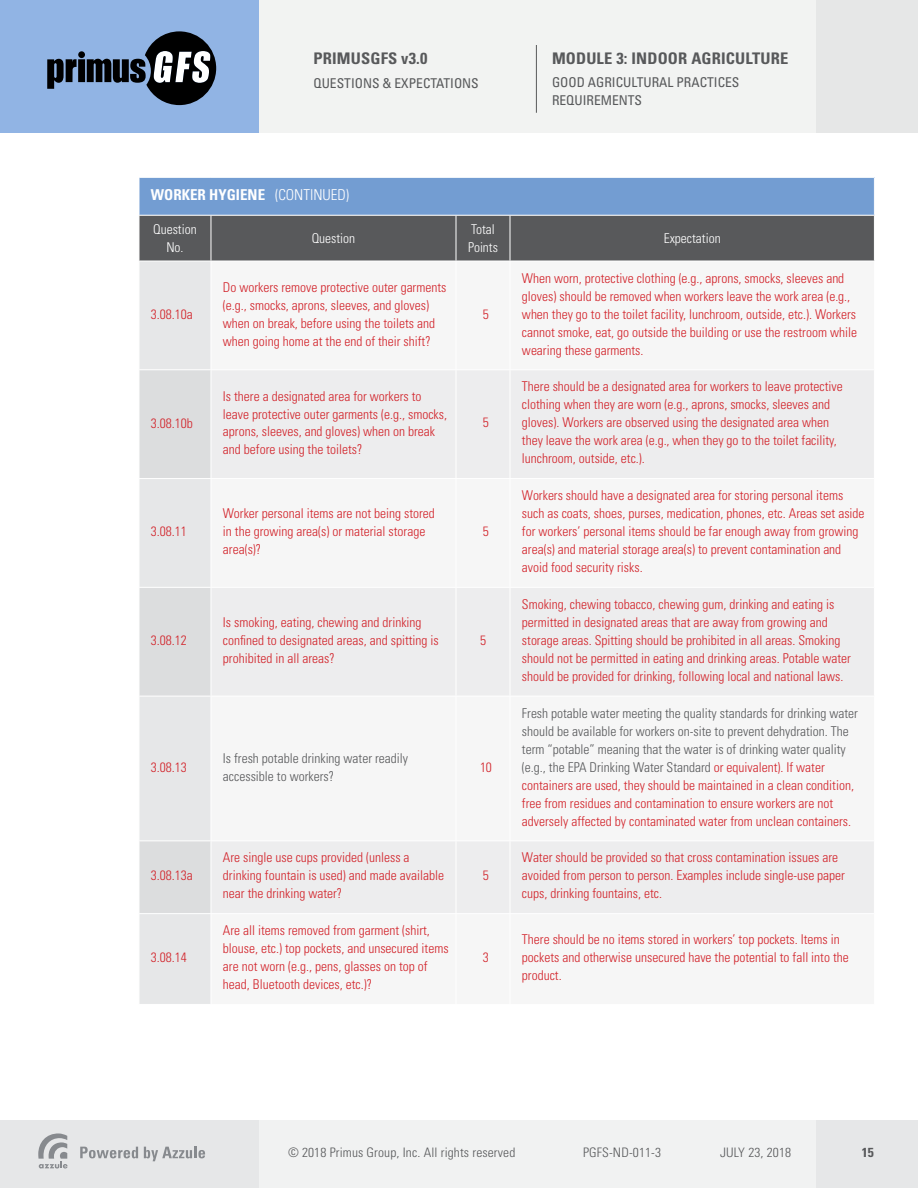
<style>
.page{position:relative;width:918px;height:1188px;background:#fff}
.page>*{position:absolute;margin:0;border:0;box-sizing:border-box;transform-origin:0 0}
.t1{font:700 condensed 16.05px "Univers LT Std";letter-spacing:.01em;color:#58595b}
.t2{font:700 condensed 15px "Univers LT Std";color:#fff}
.t3{font:300 condensed 13.5px/18px "Univers LT Std";color:#d2232a}
.t4{font:300 condensed 13.5px/18px "Univers LT Std";color:#58595b}
.t5{font:condensed 13.5px/18px "Univers LT Std";color:#58595b}
.t6{font:300 condensed 13.5px/18px "Univers LT Std";color:#fff;text-align:center}
.t7{font:300 condensed 13.05px "Univers LT Std";letter-spacing:.01em;color:#58595b}
.t8{font:700 condensed 13.05px "Univers LT Std";color:#58595b}
.s1{font-weight:300}
.s2{color:#d2232a}
</style>
<div class="page">
<div style="left:0;top:0;width:918px;height:132px;background:#f2f3f2"></div>
<div style="left:816px;top:0;width:102px;height:132px;background:#e6e7e7"></div>
<div style="left:0;top:0;width:259px;height:133px;background:#91b4e4"></div>
<svg style="left:47px;top:59px;width:30px;height:30px"></svg>
<div style="left:78px;top:59px;width:7px;height:23px;background:#000"></div>
<div style="left:78px;top:51px;width:7px;height:7px;background:#000;border-radius:50%"></div>
<svg style="left:87px;top:31px;width:129px;height:74px"></svg>
<div style="left:0;top:1120px;width:918px;height:68px;background:#f1f2f2"></div>
<div style="left:816px;top:1120px;width:102px;height:68px;background:#e6e7e8"></div>
<div style="left:0;top:1120px;width:259px;height:68px;background:#e6e7e8"></div>
<svg style="left:80px;top:1147px;width:58px;height:11px"></svg>
<svg style="left:144px;top:1147px;width:61px;height:14px"></svg>
<svg style="left:38px;top:1133px;width:30px;height:35px"></svg>
<hr style="left:536px;top:45px;width:1px;height:68px;background:#58595b">
<div style="left:139px;top:177px;width:735px;height:38px;background:#739dd2"></div>
<div style="left:140px;top:216px;width:734px;height:45px;background:#58595b"></div>
<div style="left:140px;top:262px;width:71px;height:742px;background:#e6e7e8"></div>
<svg style="left:140px;top:370px;width:71px;height:543px;background:#e0e1e2"></svg>
<svg style="left:212px;top:370px;width:662px;height:543px;fill:#ededee"></svg>
<hr style="left:139px;top:177px;width:72px;height:1px;background:#fff">
<hr style="left:139px;top:178px;width:1px;height:37px;background:#fff">
<hr style="left:211px;top:177px;width:245px;height:1px;background:#fff">
<hr style="left:456px;top:177px;width:54px;height:1px;background:#fff">
<hr style="left:510px;top:177px;width:365px;height:1px;background:#fff">
<hr style="left:211px;top:216px;width:1px;height:45px;background:#fff">
<hr style="left:456px;top:216px;width:1px;height:45px;background:#fff">
<hr style="left:510px;top:216px;width:1px;height:45px;background:#fff">
<hr style="left:139px;top:369px;width:72px;height:1px;background:#fff">
<hr style="left:456px;top:370px;width:1px;height:108px;background:#fff">
<hr style="left:510px;top:370px;width:1px;height:108px;background:#fff">
<hr style="left:139px;top:478px;width:72px;height:1px;background:#fff">
<hr style="left:211px;top:478px;width:245px;height:1px;background:#fff">
<hr style="left:456px;top:478px;width:54px;height:1px;background:#fff">
<hr style="left:456px;top:479px;width:1px;height:108px;background:#fff">
<hr style="left:510px;top:478px;width:365px;height:1px;background:#fff">
<hr style="left:510px;top:479px;width:1px;height:108px;background:#fff">
<hr style="left:139px;top:587px;width:72px;height:1px;background:#fff">
<hr style="left:211px;top:587px;width:245px;height:1px;background:#fff">
<hr style="left:456px;top:587px;width:54px;height:1px;background:#fff">
<hr style="left:456px;top:588px;width:1px;height:108px;background:#fff">
<hr style="left:510px;top:587px;width:365px;height:1px;background:#fff">
<hr style="left:510px;top:588px;width:1px;height:108px;background:#fff">
<hr style="left:139px;top:696px;width:72px;height:1px;background:#fff">
<hr style="left:211px;top:696px;width:245px;height:1px;background:#fff">
<hr style="left:456px;top:696px;width:54px;height:1px;background:#fff">
<hr style="left:456px;top:696px;width:1px;height:145px;background:#fff">
<hr style="left:510px;top:696px;width:365px;height:1px;background:#fff">
<hr style="left:510px;top:696px;width:1px;height:145px;background:#fff">
<hr style="left:139px;top:841px;width:72px;height:1px;background:#fff">
<hr style="left:211px;top:841px;width:245px;height:1px;background:#fff">
<hr style="left:456px;top:841px;width:54px;height:1px;background:#fff">
<hr style="left:456px;top:841px;width:1px;height:72px;background:#fff">
<hr style="left:510px;top:841px;width:365px;height:1px;background:#fff">
<hr style="left:510px;top:841px;width:1px;height:72px;background:#fff">
<hr style="left:139px;top:913px;width:72px;height:1px;background:#fff">
<p class="t1" style="left:314px;top:49px;width:115px">PRIMUSGFS v3.0</p>
<p class="t5" style="left:314px;top:74px;width:167px">QUESTIONS &amp; EXPECTATIONS</p>
<p class="t1" style="left:552px;top:49px;width:238px">MODULE 3: INDOOR AGRICULTURE</p>
<p class="t5" style="left:552px;top:73px;width:189px">GOOD AGRICULTURAL PRACTICES<br>REQUIREMENTS</p>
<p class="t2" style="left:151px;top:186px;width:200px">WORKER HYGIENE <span class="s1">(CONTINUED)</span></p>
<p class="t6" style="left:153px;top:220px;width:45px">Question<br>No.</p>
<p class="t6" style="left:312px;top:229px;width:45px">Question</p>
<p class="t6" style="left:468px;top:220px;width:31px;text-align:left">Total<br>Points</p>
<p class="t6" style="left:664px;top:229px;width:58px">Expectation</p>
<p class="t3" style="left:151px;top:305px;width:43px">3.08.10a</p>
<p class="t3" style="left:223px;top:278px;width:225px">Do workers remove protective outer garments (e.g., smocks, aprons, sleeves, and gloves) when on break, before using the toilets and when going home at the end of their shift?</p>
<p class="t3" style="left:483px;top:305px;width:7px">5</p>
<p class="t3" style="left:151px;top:414px;width:43px">3.08.10b</p>
<p class="t3" style="left:223px;top:387px;width:226px">Is there a designated area for workers to leave protective outer garments (e.g., smocks, aprons, sleeves, and gloves) when on break and before using the toilets?</p>
<p class="t3" style="left:483px;top:414px;width:7px">5</p>
<p class="t3" style="left:151px;top:523px;width:37px">3.08.11</p>
<p class="t3" style="left:223px;top:505px;width:213px">Worker personal items are not being stored in the growing area(s) or material storage area(s)?</p>
<p class="t3" style="left:483px;top:523px;width:7px">5</p>
<p class="t3" style="left:151px;top:631px;width:37px">3.08.12</p>
<p class="t3" style="left:223px;top:613px;width:217px">Is smoking, eating, chewing and drinking confined to designated areas, and spitting is prohibited in all areas?</p>
<p class="t3" style="left:480px;top:631px;width:7px">5</p>
<p class="t3" style="left:151px;top:758px;width:37px">3.08.13</p>
<p class="t4" style="left:223px;top:749px;width:187px">Is fresh potable drinking water readily accessible to workers?</p>
<p class="t3" style="left:480px;top:758px;width:13px">10</p>
<p class="t3" style="left:151px;top:867px;width:43px">3.08.13a</p>
<p class="t3" style="left:151px;top:949px;width:37px">3.08.14</p>
<p class="t3" style="left:223px;top:849px;width:223px">Are single use cups provided (unless a drinking fountain is used) and made available near the drinking water?</p>
<p class="t3" style="left:223px;top:922px;width:227px">Are all items removed from garment (shirt, blouse, etc.) top pockets, and unsecured items are not worn (e.g., pens, glasses on top of head, Bluetooth devices, etc.)?</p>
<p class="t3" style="left:483px;top:867px;width:7px">5</p>
<p class="t3" style="left:483px;top:948px;width:7px">3</p>
<p class="t3" style="left:522px;top:269px;width:337px">When worn, protective clothing (e.g., aprons, smocks, sleeves and gloves) should be removed when workers leave the work area (e.g., when they go to the toilet facility, lunchroom, outside, etc.). Workers cannot smoke, eat, go outside the building or use the restroom while wearing these garments.</p>
<p class="t3" style="left:522px;top:378px;width:322px">There should be a designated area for workers to leave protective clothing when they are worn (e.g., aprons, smocks, sleeves and gloves). Workers are observed using the designated area when they leave the work area (e.g., when they go to the toilet facility, lunchroom, outside, etc.).</p>
<p class="t3" style="left:522px;top:486px;width:344px">Workers should have a designated area for storing personal items such as coats, shoes, purses, medication, phones, etc. Areas set aside for workers’ personal items should be far enough away from growing area(s) and material storage area(s) to prevent contamination and avoid food security risks.</p>
<p class="t3" style="left:522px;top:595px;width:331px">Smoking, chewing tobacco, chewing gum, drinking and eating is permitted in designated areas that are away from growing and storage areas. Spitting should be prohibited in all areas. Smoking should not be permitted in eating and drinking areas. Potable water should be provided for drinking, following local and national laws.</p>
<p class="t4" style="left:522px;top:704px;width:337px">Fresh potable water meeting the quality standards for drinking water should be available for workers on-site to prevent dehydration. The term “potable” meaning that the water is of drinking water quality (e.g., the EPA Drinking Water Standard <span class="s2">or equivalent). If water containers are used, they should be maintained in a clean condition, free from residues and contamination to ensure workers are not adversely affected by contaminated water from unclean containers.</span></p>
<p class="t3" style="left:522px;top:849px;width:325px">Water should be provided so that cross contamination issues are avoided from person to person. Examples include single-use paper cups, drinking fountains, etc.</p>
<p class="t3" style="left:522px;top:930px;width:328px">There should be no items stored in workers’ top pockets. Items in pockets and otherwise unsecured have the potential to fall into the product.</p>
<p class="t7" style="left:288px;top:1145px;width:229px">© 2018 Primus Group, Inc. All rights reserved</p>
<p class="t7" style="left:583px;top:1145px;width:80px">PGFS-ND-011-3</p>
<p class="t7" style="left:720px;top:1145px;width:73px">JULY 23, 2018</p>
<p class="t8" style="left:862px;top:1145px;width:14px">15</p>
</div>
